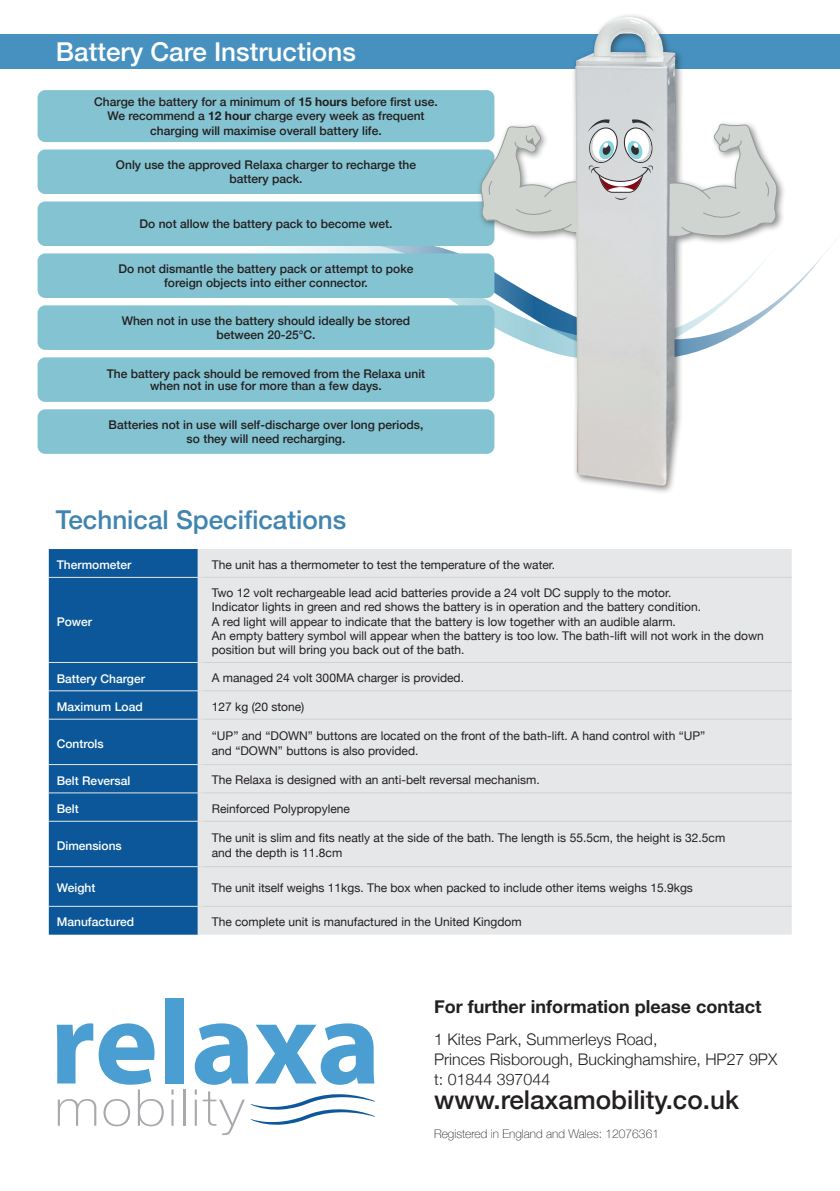
<style>
.page{position:relative;width:840px;height:1191px;background:#fff}
.page>*{position:absolute;margin:0;border:0;box-sizing:border-box;transform-origin:0 0}
.t1{font:500 26px "Helvetica Neue";color:#231f20}
.t2{font:500 26px "Helvetica Neue";color:#4085af}
.t3{font:500 26px "Helvetica Neue";color:#fff}
.t4{font:700 18px "Helvetica Neue";color:#231f20}
.t5{font:300 16px/20px "Helvetica Neue";color:#231f20}
.t6{font:12px/14.4px "Helvetica Neue";color:#231f20}
.t7{font:500 12px/14.4px "Helvetica Neue";color:#231f20;text-align:center}
.t8{font:500 12px "Helvetica Neue";color:#fff}
.t9{font:100 12px "Helvetica Neue";color:#231f20}
.s1{font-weight:700}
</style>
<div class="page">
<div style="left:165px;top:998px;width:19px;height:85px;background:#4b9ed1"></div>
<svg style="left:57px;top:1023px;width:107px;height:103px"></svg>
<hr style="left:171px;top:1099px;width:2px;height:26px;background:#a8a9ad">
<hr style="left:183px;top:1089px;width:2px;height:36px;background:#a8a9ad">
<svg style="left:194px;top:1023px;width:181px;height:112px"></svg>
<div style="left:49px;top:549px;width:149px;height:385px;background:#0b5799"></div>
<div style="left:198px;top:549px;width:593px;height:385px;background:#e6e7e9"></div>
<hr style="left:49px;top:577px;width:149px;height:1px;background:#e6e7e9">
<hr style="left:49px;top:662px;width:149px;height:1px;background:#e6e7e9">
<hr style="left:49px;top:690px;width:149px;height:1px;background:#e6e7e9">
<hr style="left:49px;top:718px;width:149px;height:1px;background:#e6e7e9">
<hr style="left:49px;top:764px;width:149px;height:1px;background:#e6e7e9">
<hr style="left:49px;top:792px;width:149px;height:1px;background:#e6e7e9">
<hr style="left:49px;top:820px;width:149px;height:1px;background:#e6e7e9">
<hr style="left:49px;top:866px;width:149px;height:1px;background:#e6e7e9">
<hr style="left:49px;top:906px;width:149px;height:1px;background:#e6e7e9">
<hr style="left:204px;top:577px;width:587px;height:1px;background:#d1d2d4">
<hr style="left:204px;top:662px;width:587px;height:1px;background:#d1d2d4">
<hr style="left:204px;top:690px;width:587px;height:1px;background:#d1d2d4">
<hr style="left:204px;top:718px;width:587px;height:1px;background:#d1d2d4">
<hr style="left:204px;top:764px;width:587px;height:1px;background:#d1d2d4">
<hr style="left:204px;top:792px;width:587px;height:1px;background:#d1d2d4">
<hr style="left:204px;top:820px;width:587px;height:1px;background:#d1d2d4">
<hr style="left:204px;top:866px;width:587px;height:1px;background:#d1d2d4">
<hr style="left:204px;top:906px;width:587px;height:1px;background:#d1d2d4">
<div style="left:38px;top:90px;width:456px;height:52px;background:#84c3d1;border-radius:8px"></div>
<div style="left:38px;top:149px;width:456px;height:45px;background:#84c3d1;border-radius:8px"></div>
<div style="left:38px;top:201px;width:456px;height:45px;background:#84c3d1;border-radius:8px"></div>
<div style="left:38px;top:253px;width:456px;height:45px;background:#84c3d1;border-radius:8px"></div>
<div style="left:38px;top:305px;width:456px;height:45px;background:#84c3d1;border-radius:8px"></div>
<div style="left:38px;top:357px;width:456px;height:45px;background:#84c3d1;border-radius:8px"></div>
<div style="left:38px;top:409px;width:456px;height:45px;background:#84c3d1;border-radius:8px"></div>
<div style="left:0;top:35px;width:839px;height:34px;background:#4691bf"></div>
<div style="left:476px;top:13px;width:310px;height:481px;background:#231f20;opacity:.54"></div>
<img style="left:574px;top:17px;width:102px;height:469px">
<svg style="left:667px;top:124px;width:110px;height:115px"></svg>
<svg style="left:480px;top:102px;width:174px;height:133px"></svg>
<h1 class="t3" style="left:56px;top:31px;width:301px">Battery Care Instructions</h1>
<p class="t7" style="left:94px;top:93px;width:345px">Charge the battery for a minimum of <span class="s1">15 hours</span> before first use.<br>We recommend a <span class="s1">12 hour</span> charge every week as frequent charging will maximise overall battery life.</p>
<p class="t7" style="left:116px;top:156px;width:301px">Only use the approved Relaxa charger to recharge the battery pack.</p>
<p class="t7" style="left:139px;top:215px;width:254px">Do not allow the battery pack to become wet.</p>
<p class="t7" style="left:118px;top:260px;width:296px">Do not dismantle the battery pack or attempt to poke foreign objects into either connector.</p>
<p class="t7" style="left:122px;top:312px;width:290px">When not in use the battery should ideally be stored between 20-25°C.</p>
<p class="t7" style="left:107px;top:366px;width:320px;line-height:12.8px">The battery pack should be removed from the Relaxa unit when not in use for more than a few days.</p>
<p class="t7" style="left:109px;top:416px;width:316px">Batteries not in use will self-discharge over long periods, so they will need recharging.</p>
<h1 class="t2" style="left:56px;top:498px;width:292px">Technical Specifications</h1>
<p class="t8" style="left:57px;top:555px;width:76px">Thermometer</p>
<p class="t6" style="left:212px;top:558px;width:344px">The unit has a thermometer to test the temperature of the water.</p>
<p class="t8" style="left:57px;top:612px;width:37px">Power</p>
<p class="t6" style="left:212px;top:586px;width:553px">Two 12 volt rechargeable lead acid batteries provide a 24 volt DC supply to the motor.<br>Indicator lights in green and red shows the battery is in operation and the battery condition.<br>A red light will appear to indicate that the battery is low together with an audible alarm.<br>An empty battery symbol will appear when the battery is too low. The bath-lift will not work in the down position but will bring you back out of the bath.</p>
<p class="t8" style="left:57px;top:668px;width:90px">Battery Charger</p>
<p class="t6" style="left:212px;top:671px;width:253px">A managed 24 volt 300MA charger is provided.</p>
<p class="t8" style="left:57px;top:697px;width:87px">Maximum Load</p>
<p class="t6" style="left:212px;top:700px;width:94px">127 kg (20 stone)</p>
<p class="t8" style="left:57px;top:734px;width:48px">Controls</p>
<p class="t6" style="left:212px;top:729px;width:495px">“UP” and “DOWN” buttons are located on the front of the bath-lift. A hand control with “UP” and “DOWN” buttons is also provided.</p>
<p class="t8" style="left:57px;top:770px;width:75px">Belt Reversal</p>
<p class="t6" style="left:212px;top:773px;width:329px">The Relaxa is designed with an anti-belt reversal mechanism.</p>
<p class="t8" style="left:57px;top:799px;width:24px">Belt</p>
<p class="t6" style="left:212px;top:802px;width:140px">Reinforced Polypropylene</p>
<p class="t8" style="left:57px;top:836px;width:66px">Dimensions</p>
<p class="t6" style="left:212px;top:831px;width:514px">The unit is slim and fits neatly at the side of the bath. The length is 55.5cm, the height is 32.5cm and the depth is 11.8cm</p>
<p class="t8" style="left:57px;top:878px;width:40px">Weight</p>
<p class="t6" style="left:212px;top:881px;width:482px">The unit itself weighs 11kgs. The box when packed to include other items weighs 15.9kgs</p>
<p class="t8" style="left:57px;top:912px;width:79px">Manufactured</p>
<p class="t6" style="left:212px;top:915px;width:311px">The complete unit is manufactured in the United Kingdom</p>
<h2 class="t4" style="left:434px;top:992px;width:328px">For further information please contact</h2>
<h3 class="t5" style="left:434px;top:1028px;width:344px">1 Kites Park, Summerleys Road,<br>Princes Risborough, Buckinghamshire, HP27 9PX t: 01844 397044</h3>
<h1 class="t1" style="left:434px;top:1079px;width:306px">www.relaxamobility.co.uk</h1>
<p class="t9" style="left:434px;top:1124px;width:226px">Registered in England and Wales: 12076361</p>
</div>
